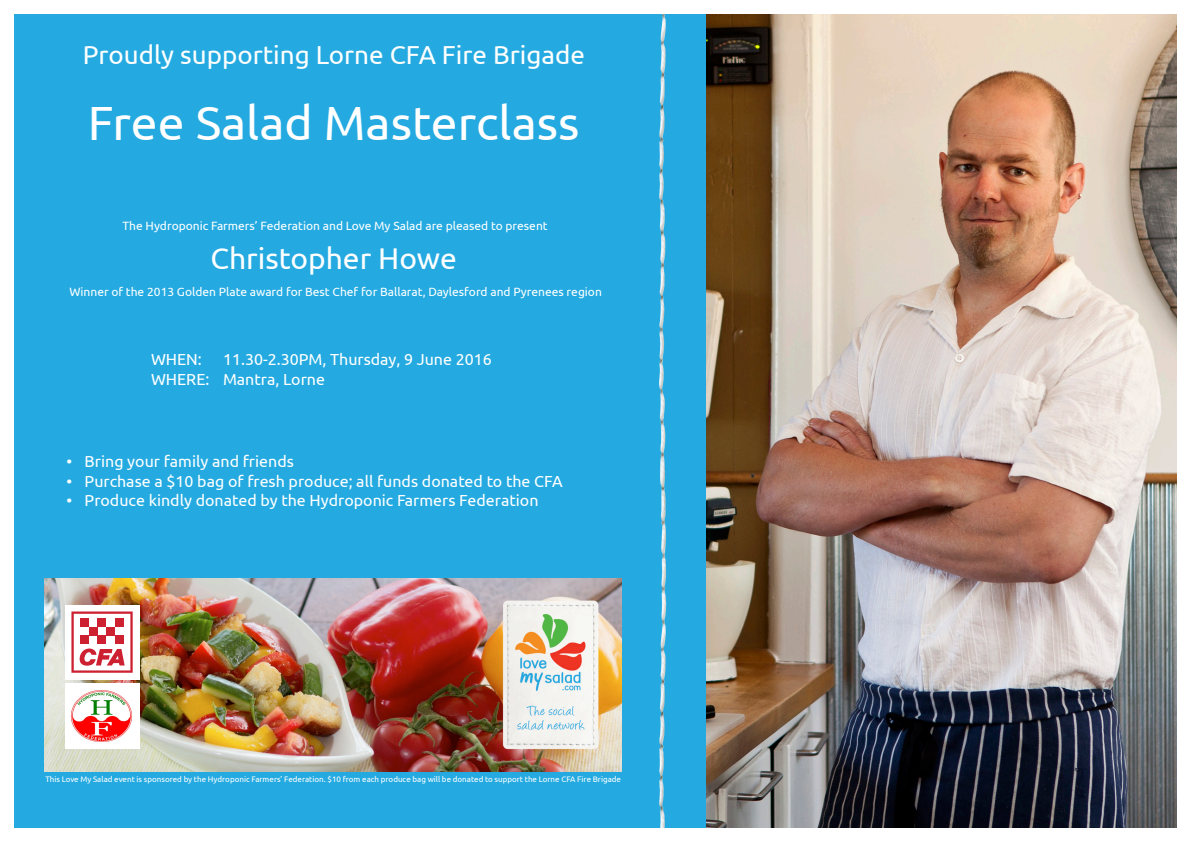
<style>
.page{position:relative;width:1191px;height:842px;background:#fff}
.page>*{position:absolute;margin:0;border:0;box-sizing:border-box;transform-origin:0 0}
.Heading{font:48px "Ubuntu";color:#fff}
.Heading-2{font:30px "Ubuntu";color:#fff}
.Heading-3{font:26px "Ubuntu";color:#fff}
.Small_body_text{font:16px "Ubuntu";color:#fff}
.Small_body_text-2{font:12px "Ubuntu";color:#fff}
.Small_body_text-3{font:8px "Ubuntu";color:#fff}
</style>
<div class="page">
<div style="left:14px;top:14px;width:692px;height:814px;background:#24aae1"></div>
<img style="left:706px;top:14px;width:470px;height:814px">
<img style="left:44px;top:579px;width:577px;height:192px">
<img style="left:659px;top:14px;width:8px;height:814px">
<div style="left:65px;top:605px;width:74px;height:74px;background:#fff"></div>
<svg style="left:71px;top:611px;width:62px;height:62px"></svg>
<div style="left:65px;top:683px;width:74px;height:66px;background:#fff"></div>
<img style="left:71px;top:690px;width:61px;height:51px">
<p class="Heading-3" style="left:83px;top:39px;width:504px">Proudly supporting Lorne CFA Fire Brigade</p>
<p class="Heading" style="left:88px;top:94px;width:493px">Free Salad Masterclass</p>
<p class="Small_body_text-2" style="left:122px;top:219px;width:427px">The Hydroponic Farmers’ Federation and Love My Salad are pleased to present</p>
<p class="Heading-2" style="left:210px;top:240px;width:248px">Christopher Howe</p>
<p class="Small_body_text-2" style="left:69px;top:284px;width:534px">Winner of the 2013 Golden Plate award for Best Chef for Ballarat, Daylesford and Pyrenees region</p>
<p class="Small_body_text" style="left:151px;top:350px;width:52px">WHEN:</p>
<p class="Small_body_text" style="left:223px;top:350px;width:270px">11.30-2.30PM, Thursday, 9 June 2016</p>
<p class="Small_body_text" style="left:151px;top:369px;width:175px">WHERE: Mantra, Lorne</p>
<p class="Small_body_text" style="left:67px;top:452px;width:229px">• Bring your family and friends</p>
<p class="Small_body_text" style="left:67px;top:471px;width:497px">• Purchase a $10 bag of fresh produce; all funds donated to the CFA</p>
<p class="Small_body_text" style="left:67px;top:490px;width:473px">• Produce kindly donated by the Hydroponic Farmers Federation</p>
<p class="Small_body_text-3" style="left:45px;top:774px;width:577px">This Love My Salad event is sponsored by the Hydroponic Farmers’ Federation. $10 from each produce bag will be donated to support the Lorne CFA Fire Brigade</p>
</div>
